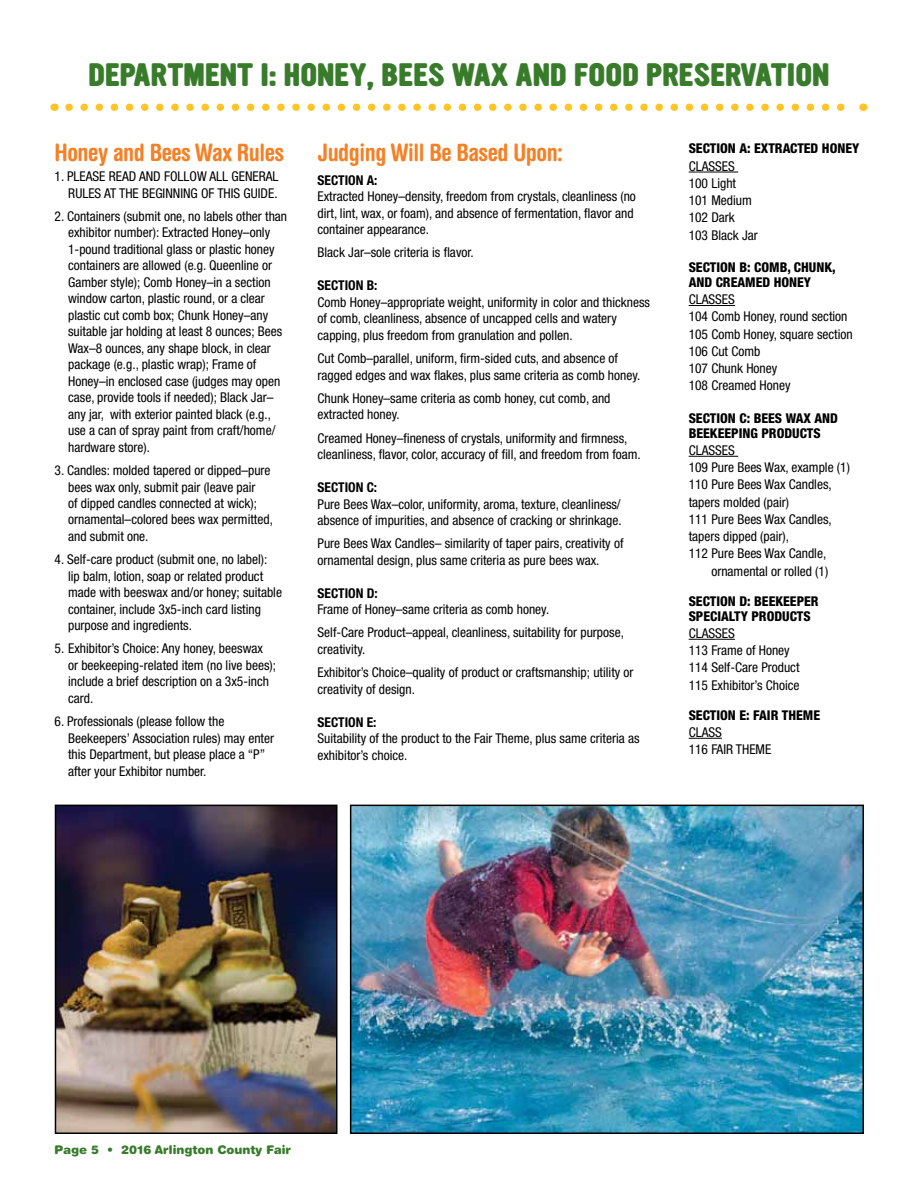
<style>
.page{position:relative;width:918px;height:1188px;background:#fff}
.page>*{position:absolute;margin:0;border:0;box-sizing:border-box;transform-origin:0 0}
.t1{font:800 28.5px "YWFT Ultramagnetic";color:#387c2b}
.t2{font:700 condensed 24px "Helvetica Rounded";letter-spacing:-.02em;color:#f58025}
.t3{font:condensed 13.5px/16.5px "Helvetica Neue";color:#000}
.t4{font:800 condensed 13.5px/15px "Helvetica Neue";color:#000}
.t5{font:700 condensed 13.5px "Helvetica Neue";color:#000}
.t6{font:900 12px "Helvetica Rounded";color:#387c2b}
</style>
<div class="page">
<svg style="left:69px;top:104px;width:776px;height:7px"></svg>
<hr style="left:689px;top:172px;width:49px;height:1px;background:#000">
<hr style="left:689px;top:305px;width:46px;height:1px;background:#000">
<hr style="left:689px;top:456px;width:49px;height:1px;background:#000">
<hr style="left:689px;top:639px;width:46px;height:1px;background:#000">
<hr style="left:689px;top:738px;width:33px;height:1px;background:#000">
<img style="left:58px;top:808px;width:277px;height:323px">
<div style="left:55px;top:805px;width:283px;height:329px;border:2px solid #000"></div>
<img style="left:353px;top:808px;width:508px;height:323px">
<div style="left:350px;top:805px;width:514px;height:329px;border:2px solid #000"></div>
<h1 class="t1" style="left:88px;top:54px;width:445px">DEPARTMENT I: HONEY, BEES WAX AND</h1>
<h1 class="t1" style="left:574px;top:54px;width:32px">FOOD</h1>
<h1 class="t1" style="left:646px;top:54px;width:125px">PRESERVATION</h1>
<h2 class="t2" style="left:55px;top:138px;width:231px">Honey and Bees Wax Rules</h2>
<p class="t3" style="left:55px;top:168px;width:225px;text-align:right">1. PLEASE READ AND FOLLOW ALL GENERAL<br>RULES AT THE BEGINNING OF THIS GUIDE.</p>
<p class="t3" style="left:68px;top:208px;width:221px;text-indent:-14px">2. Containers (submit one, no labels other than exhibitor number): Extracted Honey–only 1-pound traditional glass or plastic honey containers are allowed (e.g. Queenline or Gamber style); Comb Honey–in a section window carton, plastic round, or a clear plastic cut comb box; Chunk Honey–any suitable jar holding at least 8 ounces; Bees Wax–8 ounces, any shape block, in clear package (e.g., plastic wrap); Frame of Honey–in enclosed case (judges may open case, provide tools if needed); Black Jar– any jar, with exterior painted black (e.g., use a can of spray paint from craft/home/ hardware store).</p>
<p class="t3" style="left:68px;top:462px;width:206px;text-indent:-14px">3. Candles: molded tapered or dipped–pure bees wax only, submit pair (leave pair<br>of dipped candles connected at wick); ornamental–colored bees wax permitted, and submit one.</p>
<p class="t3" style="left:68px;top:551px;width:215px;text-indent:-14px">4. Self-care product (submit one, no label): lip balm, lotion, soap or related product made with beeswax and/or honey; suitable container, include 3x5-inch card listing purpose and ingredients.</p>
<p class="t3" style="left:68px;top:640px;width:209px;text-indent:-14px">5. Exhibitor’s Choice: Any honey, beeswax or beekeeping-related item (no live bees); include a brief description on a 3x5-inch card.</p>
<p class="t3" style="left:68px;top:713px;width:207px;text-indent:-14px">6. Professionals (please follow the Beekeepers’ Association rules) may enter this Department, but please place a “P” after your Exhibitor number.</p>
<h2 class="t2" style="left:318px;top:138px;width:247px">Judging Will Be Based Upon:</h2>
<p class="t5" style="left:318px;top:172px;width:61px">SECTION A:</p>
<p class="t3" style="left:318px;top:188px;width:320px">Extracted Honey–density, freedom from crystals, cleanliness (no dirt, lint, wax, or foam), and absence of fermentation, flavor and container appearance.</p>
<p class="t3" style="left:318px;top:244px;width:158px">Black Jar–sole criteria is flavor.</p>
<p class="t5" style="left:318px;top:277px;width:61px">SECTION B:</p>
<p class="t3" style="left:318px;top:294px;width:334px">Comb Honey–appropriate weight, uniformity in color and thickness of comb, cleanliness, absence of uncapped cells and watery capping, plus freedom from granulation and pollen.</p>
<p class="t3" style="left:318px;top:350px;width:324px">Cut Comb–parallel, uniform, firm-sided cuts, and absence of ragged edges and wax flakes, plus same criteria as comb honey.</p>
<p class="t3" style="left:318px;top:390px;width:295px">Chunk Honey–same criteria as comb honey, cut comb, and extracted honey.</p>
<p class="t3" style="left:318px;top:429px;width:325px">Creamed Honey–fineness of crystals, uniformity and firmness, cleanliness, flavor, color, accuracy of fill, and freedom from foam.</p>
<p class="t5" style="left:318px;top:479px;width:61px">SECTION C:</p>
<p class="t3" style="left:318px;top:495px;width:306px">Pure Bees Wax–color, uniformity, aroma, texture, cleanliness/ absence of impurities, and absence of cracking or shrinkage.</p>
<p class="t3" style="left:318px;top:535px;width:307px">Pure Bees Wax Candles– similarity of taper pairs, creativity of ornamental design, plus same criteria as pure bees wax.</p>
<p class="t5" style="left:318px;top:585px;width:62px">SECTION D:</p>
<p class="t3" style="left:318px;top:598px;width:308px;line-height:23.2px">Frame of Honey–same criteria as comb honey.<br>Self-Care Product–appeal, cleanliness, suitability for purpose,</p>
<p class="t3" style="left:318px;top:638px;width:318px;line-height:23.2px">creativity.<br>Exhibitor’s Choice–quality of product or craftsmanship; utility or</p>
<p class="t3" style="left:318px;top:681px;width:99px">creativity of design.</p>
<p class="t5" style="left:318px;top:714px;width:60px">SECTION E:</p>
<p class="t3" style="left:318px;top:730px;width:323px">Suitability of the product to the Fair Theme, plus same criteria as exhibitor’s choice.</p>
<p class="t4" style="left:689px;top:141px;width:172px">SECTION A: EXTRACTED HONEY</p>
<p class="t3" style="left:689px;top:157px;width:71px;line-height:17.2px">CLASSES<br>100 Light<br>101 Medium<br>102 Dark<br>103 Black Jar</p>
<p class="t4" style="left:689px;top:259px;width:149px">SECTION B: COMB, CHUNK,<br>AND CREAMED HONEY</p>
<p class="t3" style="left:689px;top:291px;width:166px;line-height:17.2px">CLASSES<br>104 Comb Honey, round section<br>105 Comb Honey, square section<br>106 Cut Comb<br>107 Chunk Honey<br>108 Creamed Honey</p>
<p class="t4" style="left:689px;top:410px;width:142px">SECTION C: BEES WAX AND<br>BEEKEEPING PRODUCTS</p>
<p class="t3" style="left:689px;top:442px;width:48px">CLASSES</p>
<p class="t3" style="left:689px;top:459px;width:163px">109 Pure Bees Wax, example (1)</p>
<p class="t3" style="left:689px;top:476px;width:145px">110 Pure Bees Wax Candles,</p>
<p class="t3" style="left:689px;top:494px;width:102px">tapers molded (pair)</p>
<p class="t3" style="left:689px;top:511px;width:145px">111 Pure Bees Wax Candles,</p>
<p class="t3" style="left:689px;top:528px;width:102px">tapers dipped (pair),</p>
<p class="t3" style="left:689px;top:545px;width:139px">112 Pure Bees Wax Candle,</p>
<p class="t3" style="left:711px;top:563px;width:118px">ornamental or rolled (1)</p>
<p class="t4" style="left:689px;top:593px;width:132px">SECTION D: BEEKEEPER<br>SPECIALTY PRODUCTS</p>
<p class="t3" style="left:689px;top:624px;width:112px;line-height:17.2px">CLASSES<br>113 Frame of Honey<br>114 Self-Care Product<br>115 Exhibitor’s Choice</p>
<p class="t4" style="left:689px;top:707px;width:133px">SECTION E: FAIR THEME</p>
<p class="t3" style="left:689px;top:724px;width:84px;line-height:17.2px">CLASS<br>116 FAIR THEME</p>
<p class="t6" style="left:54px;top:1142px;width:239px">Page 5 • 2016 Arlington County Fair</p>
</div>
